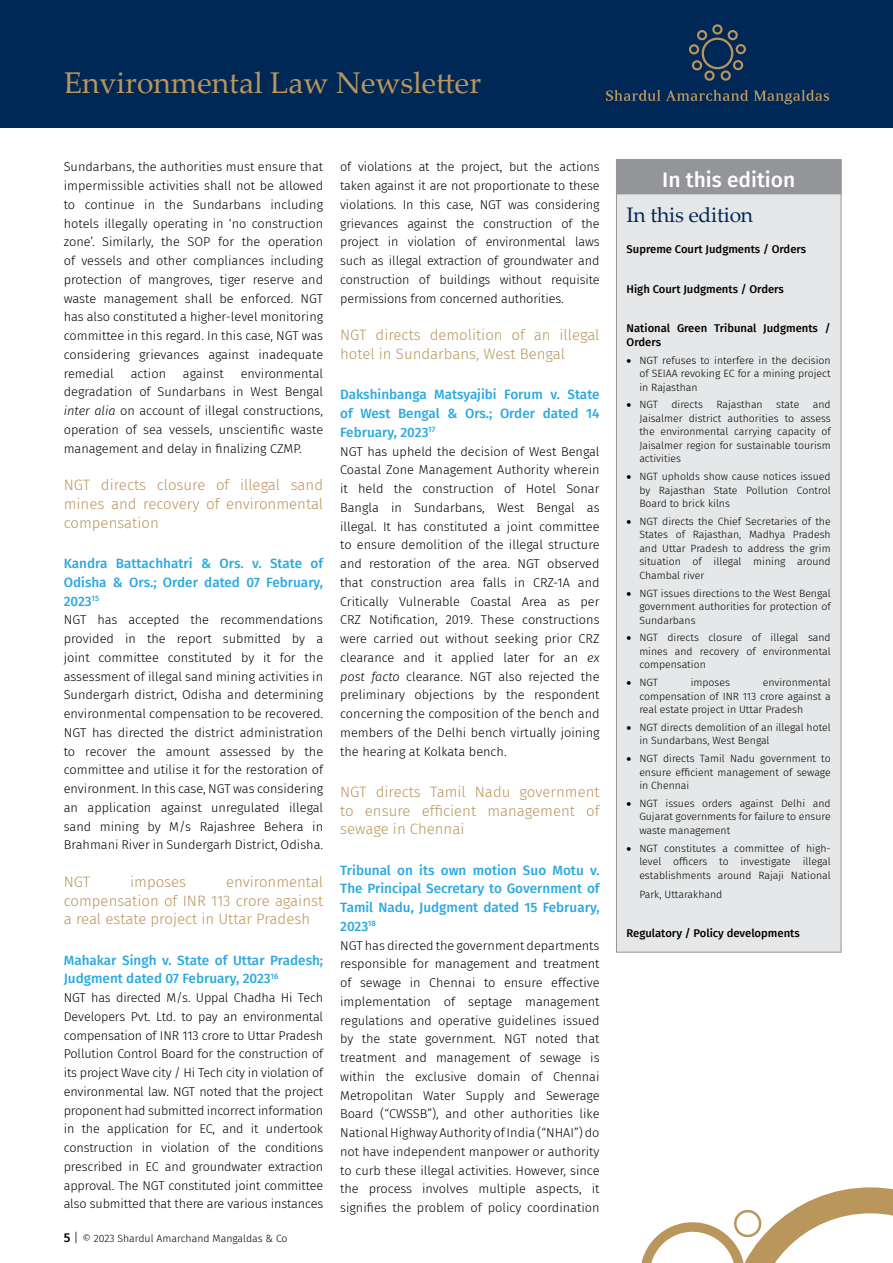
<style>
.page{position:relative;width:893px;height:1263px;background:#fff}
.page>*{position:absolute;margin:0;border:0;box-sizing:border-box;transform-origin:0 0}
.t1{font:30px "Palatino Linotype";color:#ba955c}
.t2{font:500 21px "Fira Sans";color:#fff}
.t3{font:21px "Palatino Linotype";letter-spacing:-.01em;color:#002856}
.Heading_2{font:300 15px/18.8px "Fira Sans";color:#ba955c;text-align:justify}
.Heading_3{font:500 13.5px/18.8px "Fira Sans";color:#2aa9e0;text-align:justify}
.Body_Copy{font:300 12.75px/18.8px "Fira Sans";color:#000;text-align:justify}
.Content_heading{font:500 11.25px/13.5px "Fira Sans";color:#000}
.Heading_2-2{font:300 10.5px/13.5px "Fira Sans";color:#000;text-align:justify}
.s1{font-style:italic}
.s2{font-weight:500;font-size:12.75px}
.s3{font-size:12.75px}
</style>
<div class="page">
<svg style="left:641px;top:1187px;width:252px;height:76px"></svg>
<div style="left:0;top:0;width:893px;height:128px;background:#002856"></div>
<svg style="left:606px;top:90px;width:54px;height:11px"></svg>
<svg style="left:666px;top:90px;width:82px;height:11px"></svg>
<svg style="left:754px;top:90px;width:75px;height:14px"></svg>
<svg style="left:689px;top:24px;width:57px;height:57px"></svg>
<div style="left:616px;top:159px;width:225px;height:793px;background:#e6e7e8;border:1px solid #939598"></div>
<div style="left:616px;top:160px;width:225px;height:34px;background:#939598"></div>
<div style="left:616px;top:159px;width:225px;height:35px;border:1px solid #939598"></div>
<h1 class="t1" style="left:64px;top:61px;width:419px">Environmental Law Newsletter</h1>
<p class="Body_Copy" style="left:64px;top:157px;width:261px">Sundarbans, the authorities must ensure that impermissible activities shall not be allowed to continue in the Sundarbans including hotels illegally operating in ‘no construction zone’. Similarly, the SOP for the operation of vessels and other compliances including protection of mangroves, tiger reserve and waste management shall be enforced. NGT has also constituted a higher-level monitoring committee in this regard. In this case, NGT was considering grievances against inadequate remedial</p>
<p class="Body_Copy" style="left:64px;top:364px;width:261px;text-indent:177px">environmental degradation of Sundarbans in West Bengal <span class="s1">inter alia</span> on account of illegal constructions, operation of sea vessels, unscientific waste management and delay in finalizing CZMP.</p>
<p class="Heading_2" style="left:64px;top:475px;width:261px">NGT directs closure of illegal sand mines and recovery of environmental compensation</p>
<p class="Heading_3" style="left:64px;top:553px;width:261px">Kandra Battachhatri &amp; Ors. v. State of Odisha &amp; Ors.; Order dated 07 February, 2023<sup>15</sup></p>
<p class="Body_Copy" style="left:64px;top:610px;width:261px">NGT has accepted the recommendations provided in the report submitted by a joint committee constituted by it for the assessment of illegal sand mining activities in Sundergarh district, Odisha and determining environmental compensation to be recovered.<br>NGT has directed the district administration to recover the amount assessed by the committee and utilise it for the restoration of environment. In this case, NGT was considering an application against unregulated illegal sand mining by M/s Rajashree Behera in Brahmani River in Sundergarh District, Odisha.</p>
<p class="Heading_2" style="left:64px;top:872px;width:28px">NGT</p>
<p class="Heading_2" style="left:130px;top:872px;width:58px">imposes</p>
<p class="Body_Copy" style="left:131px;top:364px;width:37px">action</p>
<p class="Body_Copy" style="left:183px;top:364px;width:42px">against</p>
<p class="Heading_2" style="left:64px;top:872px;width:261px;text-indent:162px">environmental compensation of INR 113 crore against a real estate project in Uttar Pradesh</p>
<p class="Heading_3" style="left:64px;top:950px;width:261px">Mahakar Singh v. State of Uttar Pradesh;<br>Judgment dated 07 February, 2023<sup>16</sup></p>
<p class="Body_Copy" style="left:64px;top:988px;width:261px">NGT has directed M/s. Uppal Chadha Hi Tech Developers Pvt. Ltd. to pay an environmental compensation of INR 113 crore to Uttar Pradesh Pollution Control Board for the construction of its project Wave city / Hi Tech city in violation of environmental law. NGT noted that the project proponent had submitted incorrect information in the application for EC, and it undertook construction in violation of the conditions prescribed in EC and groundwater extraction approval. The NGT constituted joint committee also submitted that there are various instances</p>
<p class="Heading_2-2" style="left:64px;top:1231px;width:225px"><span class="s2">5</span> <span class="s3">|</span> © 2023 Shardul Amarchand Mangaldas &amp; Co</p>
<p class="Body_Copy" style="left:340px;top:157px;width:261px">of violations at the project, but the actions taken against it are not proportionate to these violations. In this case, NGT was considering grievances against the construction of the project in violation of environmental laws such as illegal extraction of groundwater and construction of buildings without requisite permissions from concerned authorities.</p>
<p class="Heading_2" style="left:340px;top:325px;width:261px">NGT directs demolition of an illegal hotel in Sundarbans, West Bengal</p>
<p class="Heading_3" style="left:340px;top:384px;width:261px">Dakshinbanga Matsyajibi Forum v. State of West Bengal &amp; Ors.; Order dated 14<br>February, 2023<sup>17</sup></p>
<p class="Body_Copy" style="left:340px;top:442px;width:261px">NGT has upheld the decision of West Bengal Coastal Zone Management Authority wherein it held the construction of Hotel Sonar Bangla in Sundarbans, West Bengal as illegal. It has constituted a joint committee to ensure demolition of the illegal structure and restoration of the area. NGT observed that construction area falls in CRZ-1A and Critically Vulnerable Coastal Area as per CRZ Notification, 2019. These constructions were carried out without seeking prior CRZ clearance and it applied later for an <span class="s1">ex post facto</span> clearance. NGT also rejected the preliminary objections by the respondent concerning the composition of the bench and members of the Delhi bench virtually joining the hearing at Kolkata bench.</p>
<p class="Heading_2" style="left:340px;top:782px;width:261px">NGT directs Tamil Nadu government to ensure efficient management of sewage in Chennai</p>
<p class="Heading_3" style="left:340px;top:860px;width:261px">Tribunal on its own motion Suo Motu v.<br>The Principal Secretary to Government of Tamil Nadu, Judgment dated 15 February, 2023<sup>18</sup></p>
<p class="Body_Copy" style="left:340px;top:936px;width:261px">NGT has directed the government departments responsible for management and treatment of sewage in Chennai to ensure effective implementation of septage management regulations and operative guidelines issued by the state government. NGT noted that treatment and management of sewage is within the exclusive domain of Chennai Metropolitan Water Supply and Sewerage Board (“CWSSB”), and other authorities like National Highway Authority of India (“NHAI”) do not have independent manpower or authority to curb these illegal activities. However, since the process involves multiple aspects, it signifies the problem of policy coordination</p>
<p class="t2" style="left:662px;top:162px;width:135px">In this edition</p>
<p class="t3" style="left:627px;top:200px;width:128px">In this edition</p>
<p class="Content_heading" style="left:627px;top:242px;width:181px">Supreme Court Judgments / Orders</p>
<p class="Content_heading" style="left:627px;top:281px;width:159px">High Court Judgments / Orders</p>
<p class="Content_heading" style="left:627px;top:321px;width:206px">National Green Tribunal Judgments /<br>Orders</p>
<p class="Heading_2-2" style="left:639px;top:353px;width:193px;text-indent:-13px">• NGT refuses to interfere in the decision of SEIAA revoking EC for a mining project in Rajasthan</p>
<p class="Heading_2-2" style="left:627px;top:398px;width:33px">• NGT</p>
<p class="Heading_2-2" style="left:671px;top:398px;width:33px">directs</p>
<p class="Heading_2-2" style="left:716px;top:398px;width:48px">Rajasthan</p>
<p class="Heading_2-2" style="left:776px;top:398px;width:25px">state</p>
<p class="Heading_2-2" style="left:639px;top:398px;width:193px;text-indent:173px">and Jaisalmer district authorities to assess the environmental carrying capacity of Jaisalmer region for sustainable tourism activities</p>
<p class="Heading_2-2" style="left:639px;top:470px;width:193px;text-indent:-13px">• NGT upholds show cause notices issued by Rajasthan State Pollution Control Board to brick kilns</p>
<p class="Heading_2-2" style="left:639px;top:514px;width:193px;text-indent:-13px">• NGT directs the Chief Secretaries of the States of Rajasthan, Madhya Pradesh and Uttar Pradesh to address the grim situation of illegal mining around Chambal river</p>
<p class="Heading_2-2" style="left:639px;top:586px;width:193px;text-indent:-13px">• NGT issues directions to the West Bengal government authorities for protection of Sundarbans</p>
<p class="Heading_2-2" style="left:639px;top:631px;width:193px;text-indent:-13px">• NGT directs closure of illegal sand mines and recovery of environmental compensation</p>
<p class="Heading_2-2" style="left:627px;top:676px;width:33px">• NGT</p>
<p class="Heading_2-2" style="left:691px;top:676px;width:41px">imposes</p>
<p class="Heading_2-2" style="left:639px;top:676px;width:193px;text-indent:123px">environmental compensation of INR 113 crore against a real estate project in Uttar Pradesh</p>
<p class="Heading_2-2" style="left:639px;top:720px;width:193px;text-indent:-13px">• NGT directs demolition of an illegal hotel in Sundarbans, West Bengal</p>
<p class="Heading_2-2" style="left:639px;top:752px;width:193px;text-indent:-13px">• NGT directs Tamil Nadu government to ensure efficient management of sewage in Chennai</p>
<p class="Heading_2-2" style="left:639px;top:796px;width:193px;text-indent:-13px">• NGT issues orders against Delhi and Gujarat governments for failure to ensure waste management</p>
<p class="Heading_2-2" style="left:639px;top:841px;width:193px;text-indent:-13px">• NGT constitutes a committee of high&shy;level officers to investigate illegal establishments around Rajaji National</p>
<p class="Heading_2-2" style="left:639px;top:887px;width:85px">Park, Uttarakhand</p>
<p class="Content_heading" style="left:627px;top:926px;width:175px">Regulatory / Policy developments</p>
</div>
